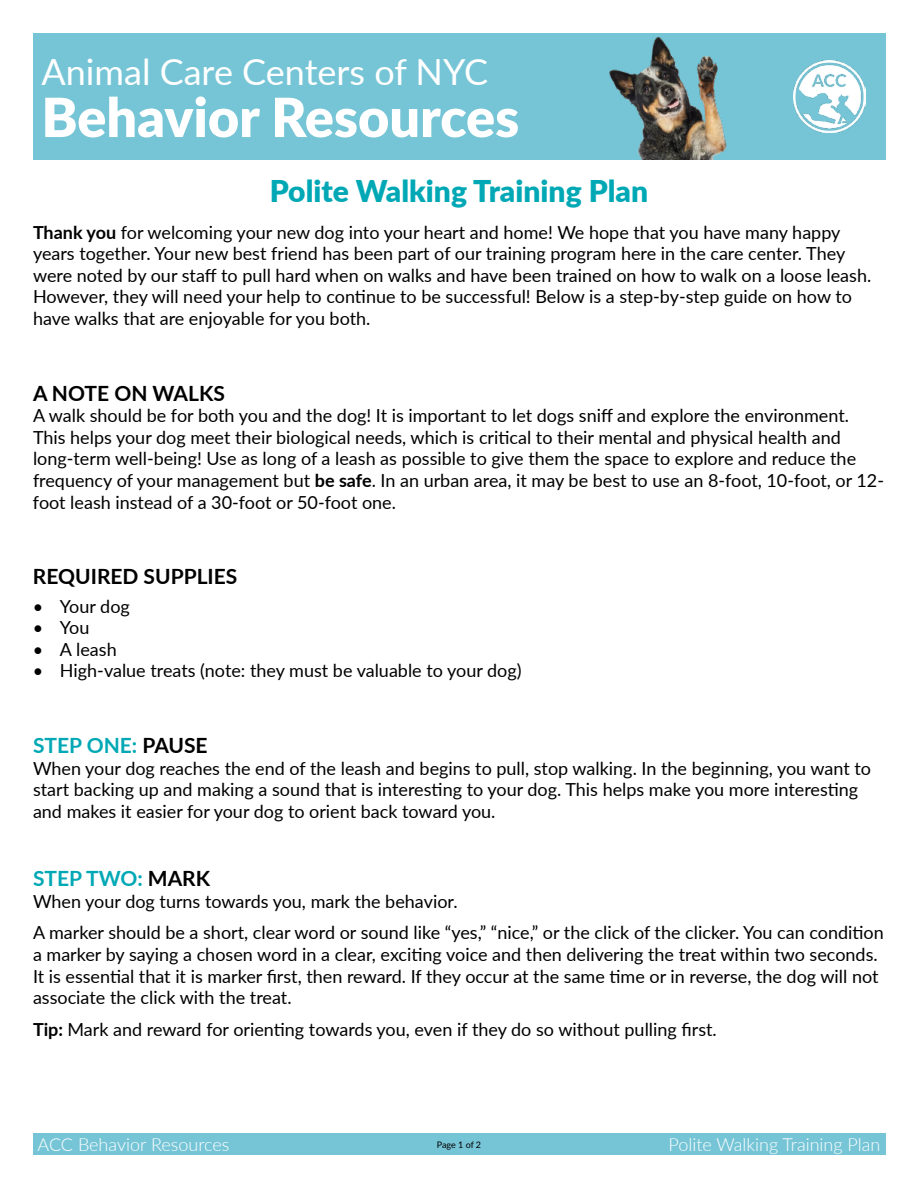
<style>
.page{position:relative;width:918px;height:1188px;background:#fff}
.page>*{position:absolute;margin:0;border:0;box-sizing:border-box;transform-origin:0 0}
.t1{font:900 54px "Lato";color:#fff}
.t2{font:36px "Lato";color:#fff}
.t3{font:900 30px "Lato";color:#00a8b5}
.t4{font:700 21px "Lato";color:#000}
.t5{font:700 21px "Lato";color:#00a8b5}
.t6{font:18px/21.6px "Lato";color:#000}
.t7{font:300 18px "Lato";color:#fff}
.t8{font:9px "Lato";letter-spacing:-.01em;color:#000}
.s1{font-weight:700}
.s2{color:#000}
</style>
<div class="page">
<div style="left:33px;top:33px;width:852px;height:127px;background:#76c5d6"></div>
<img style="left:794px;top:60px;width:72px;height:72px">
<img style="left:609px;top:36px;width:118px;height:124px">
<div style="left:33px;top:1133px;width:852px;height:22px;background:#76c5d6"></div>
<h2 class="t2" style="left:41px;top:58px;width:448px">Animal Care Centers of NYC</h2>
<h1 class="t1" style="left:41px;top:97px;width:479px">Behavior Resources</h1>
<h3 class="t3" style="left:270px;top:179px;width:380px">Polite Walking Training Plan</h3>
<p class="t6" style="left:33px;top:223px;width:840px"><span class="s1">Thank you</span> for welcoming your new dog into your heart and home! We hope that you have many happy years together. Your new best friend has been part of our training program here in the care center. They were noted by our staff to pull hard when on walks and have been trained on how to walk on a loose leash.<br>However, they will need your help to continue to be successful! Below is a step-by-step guide on how to have walks that are enjoyable for you both.</p>
<p class="t4" style="left:33px;top:385px;width:193px">A NOTE ON WALKS</p>
<p class="t6" style="left:33px;top:404px;width:853px">A walk should be for both you and the dog! It is important to let dogs sniff and explore the environment.<br>This helps your dog meet their biological needs, which is critical to their mental and physical health and long-term well-being! Use as long of a leash as possible to give them the space to explore and reduce the frequency of your management but <span class="s1">be safe</span>. In an urban area, it may be best to use an 8-foot, 10-foot, or 12- foot leash instead of a 30-foot or 50-foot one.</p>
<p class="t4" style="left:33px;top:569px;width:206px">REQUIRED SUPPLIES</p>
<p class="t6" style="left:33px;top:597px;width:98px">• Your dog</p>
<p class="t6" style="left:33px;top:619px;width:58px">• You</p>
<p class="t6" style="left:33px;top:640px;width:85px">• A leash</p>
<p class="t6" style="left:33px;top:662px;width:490px">• High-value treats (note: they must be valuable to your dog)</p>
<p class="t5" style="left:33px;top:737px;width:176px">STEP ONE: <span class="s2">PAUSE</span></p>
<p class="t6" style="left:33px;top:757px;width:840px">When your dog reaches the end of the leash and begins to pull, stop walking. In the beginning, you want to start backing up and making a sound that is interesting to your dog. This helps make you more interesting and makes it easier for your dog to orient back toward you.</p>
<p class="t5" style="left:33px;top:871px;width:179px">STEP TWO: <span class="s2">MARK</span></p>
<p class="t6" style="left:33px;top:885px;width:852px;line-height:31.5px">When your dog turns towards you, mark the behavior.<br>A marker should be a short, clear word or sound like “yes,” “nice,” or the click of the clicker. You can condition</p>
<p class="t6" style="left:33px;top:943px;width:847px;text-align:justify">a marker by saying a chosen word in a clear, exciting voice and then delivering the treat within two seconds.<br>It is essential that it is marker first, then reward. If they occur at the same time or in reverse, the dog will not associate the click with the treat.</p>
<p class="t6" style="left:33px;top:1018px;width:685px"><span class="s1">Tip:</span> Mark and reward for orienting towards you, even if they do so without pulling first.</p>
<p class="t7" style="left:38px;top:1138px;width:194px">ACC Behavior Resources</p>
<p class="t8" style="left:437px;top:1138px;width:46px">Page 1 of 2</p>
<p class="t7" style="left:669px;top:1138px;width:213px">Polite Walking Training Plan</p>
</div>
